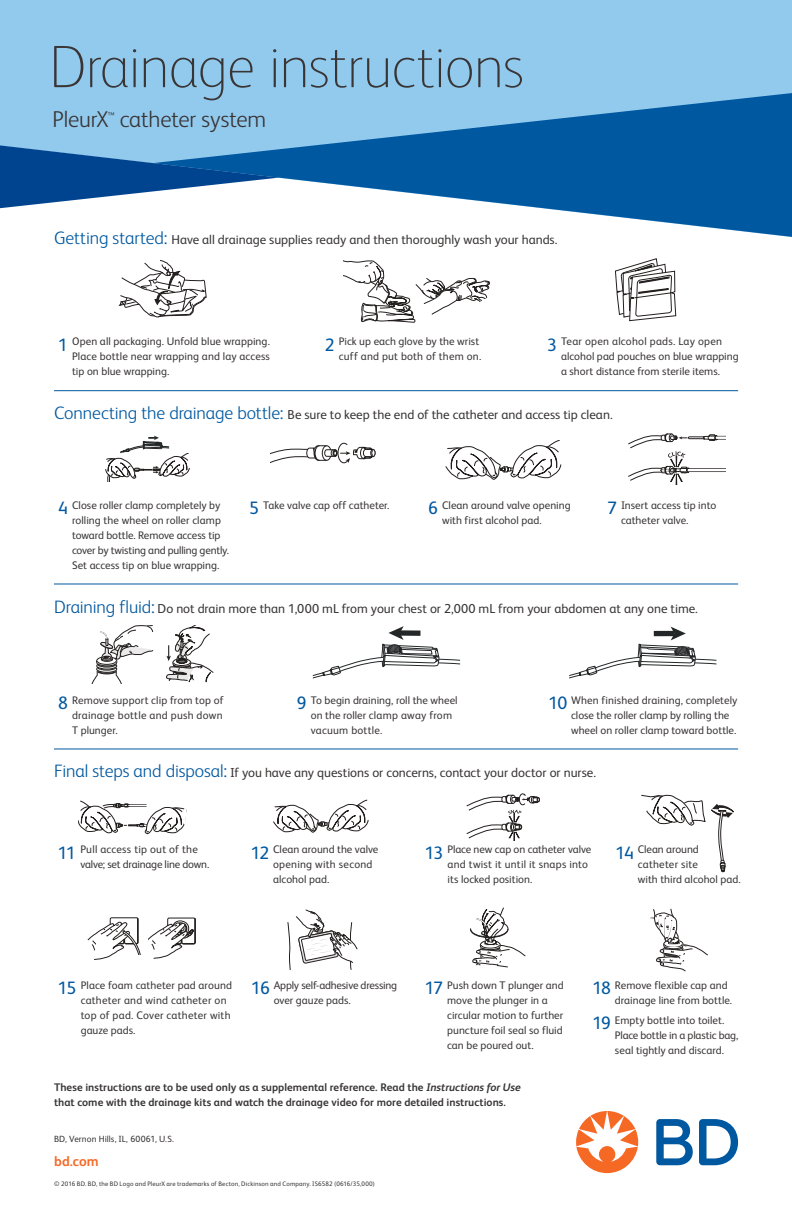
<style>
.page{position:relative;width:792px;height:1224px;background:#fff}
.page>*{position:absolute;margin:0;border:0;box-sizing:border-box;transform-origin:0 0}
.t1{font:100 60px "FS Albert Pro";letter-spacing:-.02em;color:#393535}
.t2{font:300 23px "FS Albert Pro";letter-spacing:-.005em;color:#393535}
.t3{font:18px/34.9px "FS Albert Pro";letter-spacing:-.075em;color:#0058a0}
.t4{font:700 14px "FS Albert Pro";color:#f66925}
.t5{font:13px "FS Albert Pro";letter-spacing:-.005em;color:#393535}
.t6{font:11px/15px "FS Albert Pro";color:#393535}
.t7{font:700 11px/15px "FS Albert Pro";color:#393535}
.t8{font:9px "FS Albert Pro";letter-spacing:.01em;color:#393535}
.t9{font:6.5px "FS Albert Pro";letter-spacing:.02em;color:#393535}
.s1{font-weight:300;font-size:18px;color:#0058a0}
.s2{font-style:italic}
</style>
<div class="page">
<svg style="left:656px;top:1119px;width:82px;height:46px"></svg>
<svg style="left:576px;top:1111px;width:62px;height:62px"></svg>
<div style="left:0;top:0;width:792px;height:209px;background:#92caee"></div>
<svg style="left:615px;top:258px;width:61px;height:63px"></svg>
<svg style="left:119px;top:260px;width:87px;height:57px"></svg>
<svg style="left:153px;top:93px;width:639px;height:144px;fill:#0058a0"></svg>
<svg style="left:0;top:145px;width:279px;height:63px"></svg>
<svg style="left:271px;top:443px;width:104px;height:21px"></svg>
<svg style="left:628px;top:434px;width:98px;height:51px"></svg>
<svg style="left:106px;top:436px;width:83px;height:45px"></svg>
<svg style="left:446px;top:440px;width:115px;height:40px"></svg>
<svg style="left:91px;top:625px;width:62px;height:59px"></svg>
<svg style="left:166px;top:625px;width:47px;height:57px"></svg>
<svg style="left:569px;top:627px;width:148px;height:52px"></svg>
<svg style="left:650px;top:909px;width:58px;height:62px"></svg>
<svg style="left:288px;top:910px;width:69px;height:60px"></svg>
<svg style="left:641px;top:795px;width:93px;height:78px"></svg>
<svg style="left:88px;top:918px;width:53px;height:42px"></svg>
<div style="left:138px;top:955px;width:5px;height:8px;background:#fff"></div>
<svg style="left:149px;top:918px;width:46px;height:41px"></svg>
<svg style="left:467px;top:793px;width:73px;height:47px"></svg>
<svg style="left:78px;top:801px;width:109px;height:34px"></svg>
<svg style="left:273px;top:800px;width:95px;height:32px"></svg>
<svg style="left:470px;top:908px;width:55px;height:60px"></svg>
<svg style="left:343px;top:260px;width:147px;height:63px"></svg>
<svg style="left:313px;top:626px;width:147px;height:53px"></svg>
<hr style="left:54px;top:584px;width:684px;height:1px;background:#0058a0">
<hr style="left:54px;top:390px;width:684px;height:1px;background:#0058a0">
<hr style="left:54px;top:749px;width:684px;height:1px;background:#0058a0">
<h1 class="t1" style="left:49px;top:27px;width:477px">Drainage instructions</h1>
<h2 class="t2" style="left:52px;top:104px;width:215px">PleurX<sup>™</sup> catheter system</h2>
<p class="t5" style="left:54px;top:230px;width:505px"><span class="s1">Getting started:</span> Have all drainage supplies ready and then thoroughly wash your hands.</p>
<p class="t6" style="left:72px;top:333px;width:199px;text-align:justify">Open all packaging. Unfold blue wrapping.<br>Place bottle near wrapping and lay access tip on blue wrapping.</p>
<h3 class="t3" style="left:58px;top:326px;width:11px">1</h3>
<p class="t6" style="left:339px;top:333px;width:144px">Pick up each glove by the wrist cuff and put both of them on.</p>
<h3 class="t3" style="left:325px;top:326px;width:11px">2</h3>
<p class="t6" style="left:561px;top:333px;width:179px">Tear open alcohol pads. Lay open alcohol pad pouches on blue wrapping a short distance from sterile items.</p>
<h3 class="t3" style="left:547px;top:326px;width:11px">3</h3>
<p class="t5" style="left:54px;top:406px;width:560px"><span class="s1">Connecting the drainage bottle:</span> Be sure to keep the end of the catheter and access tip clean.</p>
<h3 class="t3" style="left:58px;top:489px;width:11px">4</h3>
<p class="t6" style="left:263px;top:497px;width:128px">Take valve cap off catheter.</p>
<p class="t6" style="left:72px;top:497px;width:158px">Close roller clamp completely by rolling the wheel on roller clamp toward bottle. Remove access tip cover by twisting and pulling gently.<br>Set access tip on blue wrapping.</p>
<h3 class="t3" style="left:249px;top:489px;width:11px">5</h3>
<p class="t6" style="left:442px;top:497px;width:130px">Clean around valve opening with first alcohol pad.</p>
<h3 class="t3" style="left:428px;top:489px;width:11px">6</h3>
<p class="t6" style="left:621px;top:497px;width:97px">Insert access tip into catheter valve.</p>
<h3 class="t3" style="left:607px;top:489px;width:11px">7</h3>
<p class="t5" style="left:54px;top:599px;width:645px"><span class="s1">Draining fluid:</span> Do not drain more than 1,000 mL from your chest or 2,000 mL from your abdomen at any one time.</p>
<p class="t6" style="left:72px;top:692px;width:153px;text-align:justify">Remove support clip from top of drainage bottle and push down T plunger.</p>
<h3 class="t3" style="left:58px;top:684px;width:11px">8</h3>
<p class="t6" style="left:311px;top:692px;width:148px">To begin draining, roll the wheel on the roller clamp away from vacuum bottle.</p>
<h3 class="t3" style="left:297px;top:684px;width:11px">9</h3>
<p class="t6" style="left:571px;top:692px;width:168px">When finished draining, completely close the roller clamp by rolling the wheel on roller clamp toward bottle.</p>
<h3 class="t3" style="left:549px;top:684px;width:20px">10</h3>
<p class="t5" style="left:54px;top:764px;width:544px"><span class="s1">Final steps and disposal:</span> If you have any questions or concerns, contact your doctor or nurse.</p>
<p class="t6" style="left:80px;top:841px;width:130px">Pull access tip out of the valve; set drainage line down.</p>
<h3 class="t3" style="left:58px;top:834px;width:20px">11</h3>
<h3 class="t3" style="left:251px;top:834px;width:20px">12</h3>
<p class="t6" style="left:447px;top:841px;width:145px">Place new cap on catheter valve and twist it until it snaps into its locked position.</p>
<p class="t6" style="left:273px;top:841px;width:107px">Clean around the valve opening with second alcohol pad.</p>
<h3 class="t3" style="left:425px;top:834px;width:20px">13</h3>
<p class="t6" style="left:638px;top:841px;width:104px">Clean around catheter site<br>with third alcohol pad.</p>
<h3 class="t3" style="left:616px;top:834px;width:20px">14</h3>
<h3 class="t3" style="left:58px;top:969px;width:20px">15</h3>
<p class="t6" style="left:274px;top:976px;width:125px">Apply self-adhesive dressing over gauze pads.</p>
<p class="t6" style="left:81px;top:976px;width:153px">Place foam catheter pad around catheter and wind catheter on top of pad. Cover catheter with gauze pads.</p>
<h3 class="t3" style="left:251px;top:969px;width:20px">16</h3>
<p class="t6" style="left:447px;top:976px;width:118px">Push down T plunger and move the plunger in a circular motion to further puncture foil seal so fluid can be poured out.</p>
<h3 class="t3" style="left:425px;top:969px;width:20px">17</h3>
<p class="t7" style="left:54px;top:1079px;width:468px">These instructions are to be used only as a supplemental reference. Read the <span class="s2">Instructions for Use </span>that come with the drainage kits and watch the drainage video for more detailed instructions.</p>
<p class="t8" style="left:54px;top:1133px;width:121px">BD, Vernon Hills, IL<span class="s2">,</span> 60061, U.S.</p>
<p class="t9" style="left:54px;top:1179px;width:322px">© 2016 BD. BD, the BD Logo and PleurX are trademarks of Becton, Dickinson and Company. IS6582 (0616/35,000)</p>
<p class="t4" style="left:54px;top:1151px;width:46px">bd.com</p>
<p class="t6" style="left:615px;top:976px;width:119px">Remove flexible cap and drainage line from bottle.</p>
<p class="t6" style="left:615px;top:1012px;width:125px">Empty bottle into toilet.<br>Place bottle in a plastic bag, seal tightly and discard.</p>
<h3 class="t3" style="left:592px;top:969px;width:20px">18<br>19</h3>
</div>
